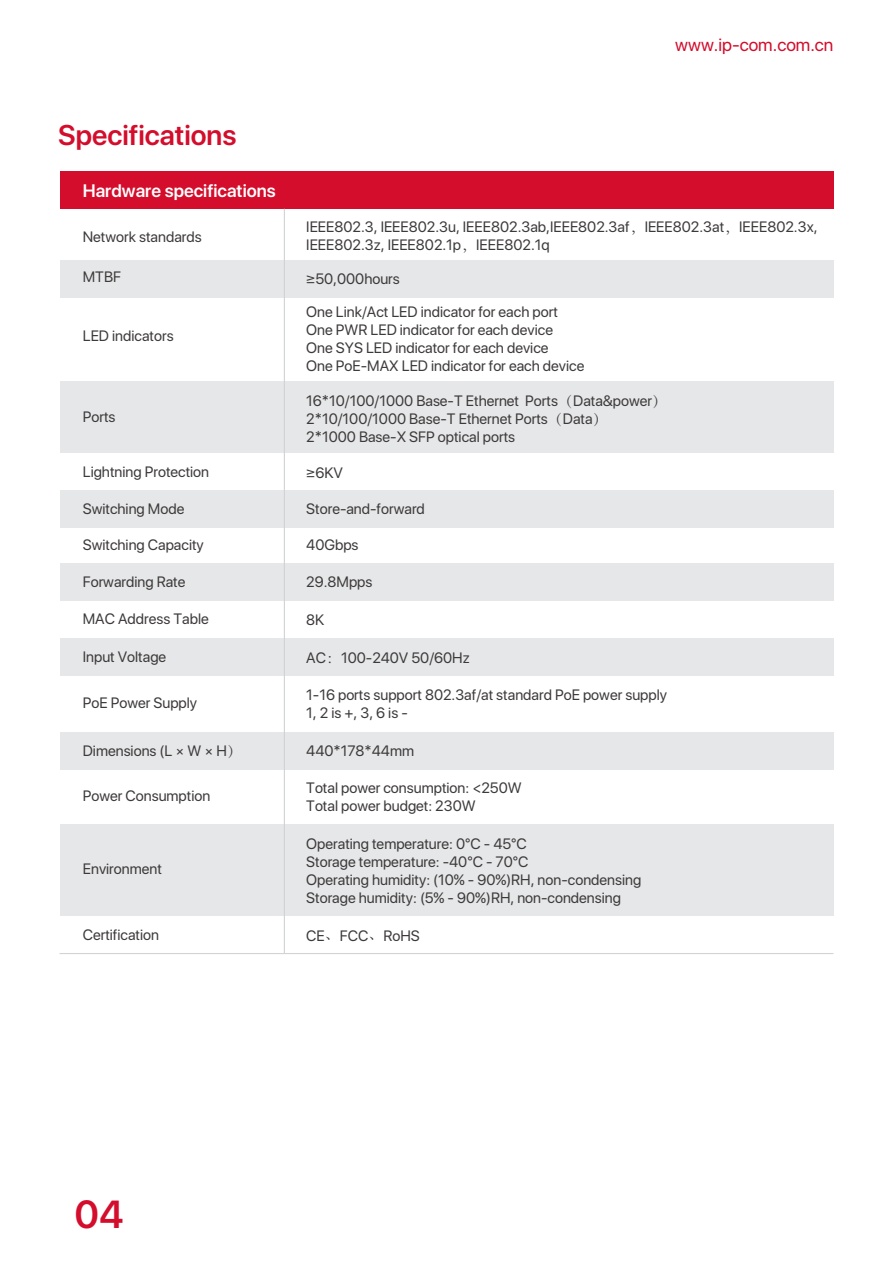
<style>
.page{position:relative;width:893px;height:1263px;background:#fff}
.page>*{position:absolute;margin:0;border:0;box-sizing:border-box;transform-origin:0 0}
.t1{font:600 38.85px "SF Pro Display";color:#d30d2b}
.t2{font:600 28.35px "SF Pro Display";color:#d30d2b}
.t3{font:600 18px "SF Pro Display";color:#fff}
.t4{font:18px "SF Pro Display";color:#d30d2b}
.t5{font:15px/18px "SF Pro Display";color:#3d3a3a}
.s1{font-family:"Adobe Song Std";font-weight:300}
</style>
<div class="page">
<div style="left:60px;top:171px;width:773px;height:38px;background:#d30d2b"></div>
<div style="left:60px;top:260px;width:773px;height:38px;background:#e6e7e9"></div>
<div style="left:60px;top:490px;width:773px;height:37px;background:#e6e7e9"></div>
<div style="left:60px;top:381px;width:773px;height:72px;background:#e6e7e9"></div>
<div style="left:60px;top:563px;width:773px;height:37px;background:#e6e7e9"></div>
<div style="left:60px;top:638px;width:773px;height:37px;background:#e6e7e9"></div>
<div style="left:60px;top:732px;width:773px;height:37px;background:#e6e7e9"></div>
<div style="left:60px;top:824px;width:773px;height:92px;background:#e6e7e9"></div>
<hr style="left:284px;top:209px;width:1px;height:744px;background:#d2d3d4">
<hr style="left:60px;top:953px;width:773px;height:1px;background:#d2d3d4">
<h2 class="t2" style="left:58px;top:114px;width:180px">Specifications</h2>
<p class="t3" style="left:83px;top:177px;width:194px">Hardware specifications</p>
<p class="t5" style="left:83px;top:227px;width:121px">Network standards</p>
<p class="t5" style="left:83px;top:268px;width:40px">MTBF</p>
<p class="t5" style="left:83px;top:327px;width:92px">LED indicators</p>
<p class="t5" style="left:83px;top:408px;width:34px">Ports</p>
<p class="t4" style="left:675px;top:31px;width:160px">www.ip-com.com.cn</p>
<p class="t5" style="left:306px;top:218px;width:513px">IEEE802.3, IEEE802.3u, IEEE802.3ab,IEEE802.3af<span class="s1">，</span>IEEE802.3at<span class="s1">，</span>IEEE802.3x,<br>IEEE802.3z, IEEE802.1p<span class="s1">，</span>IEEE802.1q</p>
<p class="t5" style="left:306px;top:270px;width:95px">≥50,000hours</p>
<p class="t5" style="left:306px;top:302px;width:280px">One Link/Act LED indicator for each port One PWR LED indicator for each device<br>One SYS LED indicator for each device<br>One PoE-MAX LED indicator for each device</p>
<p class="t5" style="left:306px;top:392px;width:362px">16*10/100/1000 Base-T Ethernet Ports<span class="s1">（</span>Data&amp;power<span class="s1">）<br></span>2*10/100/1000 Base-T Ethernet Ports<span class="s1">（</span>Data<span class="s1">）<br></span>2*1000 Base-X SFP optical ports</p>
<p class="t5" style="left:83px;top:463px;width:128px">Lightning Protection</p>
<p class="t5" style="left:306px;top:463px;width:38px">≥6KV</p>
<p class="t5" style="left:83px;top:499px;width:103px">Switching Mode</p>
<p class="t5" style="left:306px;top:500px;width:120px">Store-and-forward</p>
<p class="t5" style="left:83px;top:535px;width:123px">Switching Capacity</p>
<p class="t5" style="left:306px;top:536px;width:54px">40Gbps</p>
<p class="t5" style="left:83px;top:572px;width:104px">Forwarding Rate</p>
<p class="t5" style="left:306px;top:573px;width:68px">29.8Mpps</p>
<p class="t5" style="left:83px;top:610px;width:128px">MAC Address Table</p>
<p class="t5" style="left:306px;top:611px;width:20px">8K</p>
<p class="t5" style="left:83px;top:647px;width:85px">Input Voltage</p>
<p class="t5" style="left:306px;top:648px;width:165px">AC<span class="s1">：</span>100-240V 50/60Hz</p>
<p class="t5" style="left:83px;top:694px;width:116px">PoE Power Supply</p>
<p class="t5" style="left:306px;top:685px;width:362px">1-16 ports support 802.3af/at standard PoE power supply<br>1, 2 is +, 3, 6 is -</p>
<p class="t5" style="left:83px;top:741px;width:161px">Dimensions (L × W × H<span class="s1">）</span></p>
<p class="t5" style="left:306px;top:742px;width:109px">440*178*44mm</p>
<p class="t5" style="left:83px;top:787px;width:129px">Power Consumption</p>
<p class="t5" style="left:306px;top:779px;width:217px">Total power consumption: &lt;250W<br>Total power budget: 230W</p>
<p class="t5" style="left:83px;top:859px;width:81px">Environment</p>
<p class="t5" style="left:306px;top:835px;width:336px">Operating temperature: 0°C - 45°C<br>Storage temperature: -40°C - 70°C<br>Operating humidity: (10% - 90%)RH, non-condensing Storage humidity: (5% - 90%)RH, non-condensing</p>
<p class="t5" style="left:83px;top:925px;width:78px">Certification</p>
<p class="t5" style="left:306px;top:927px;width:115px">CE<span class="s1">、</span>FCC<span class="s1">、</span>RoHS</p>
<h1 class="t1" style="left:74px;top:1187px;width:51px">04</h1>
</div>
